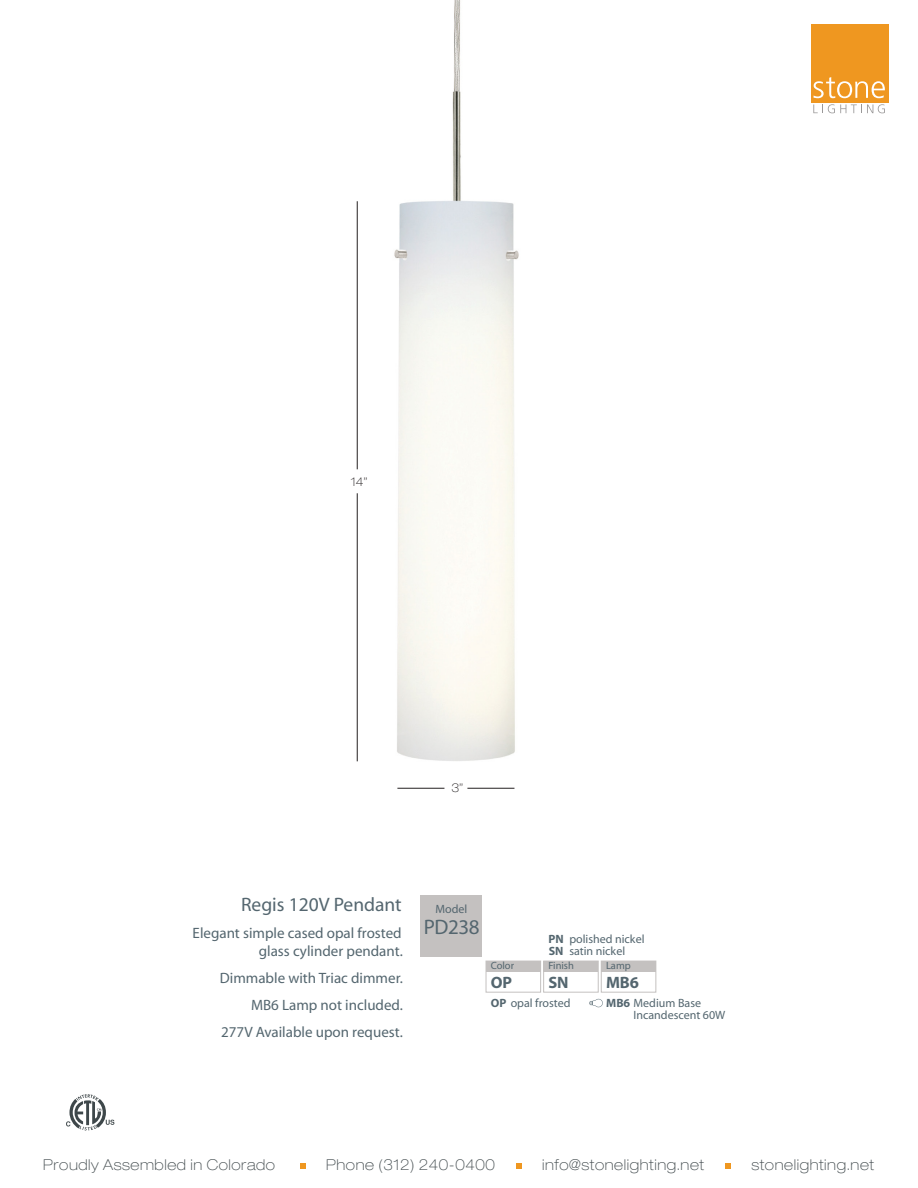
<style>
.page{position:relative;width:918px;height:1188px;background:#fff}
.page>*{position:absolute;margin:0;border:0;box-sizing:border-box;transform-origin:0 0}
.t1{font:21px "Myriad";letter-spacing:-.02em;color:#54666f}
.t2{font:19.5px "Myriad";color:#54666f}
.t3{font:700 16.5px "Myriad";color:#54666f}
.t4{font:15px/27px "Myriad";color:#54666f;text-align:right}
.t5{font:100 expanded 15px "Helvetica Neue LT Std";letter-spacing:.04em;color:#3f484b}
.t6{font:12px/12px "Myriad";color:#54666f}
.t7{font:100 expanded 12px "Helvetica Neue LT Std";color:#231f20}
.t8{font:700 12px/12px "Myriad";color:#54666f}
.t9{font:10.5px "Myriad";color:#54666f}
.s1{font-weight:700}
</style>
<div class="page">
<img style="left:394px;top:0;width:125px;height:761px">
<div style="left:486px;top:961px;width:55px;height:32px;border:1px solid #c4c1c0"></div>
<div style="left:543px;top:961px;width:56px;height:32px;border:1px solid #c4c1c0"></div>
<div style="left:601px;top:961px;width:55px;height:32px;border:1px solid #c4c1c0"></div>
<svg style="left:589px;top:999px;width:14px;height:8px"></svg>
<div style="left:486px;top:961px;width:55px;height:11px;background:#c4c1c0"></div>
<div style="left:544px;top:961px;width:54px;height:11px;background:#c4c1c0"></div>
<div style="left:601px;top:961px;width:55px;height:11px;background:#c4c1c0"></div>
<div style="left:421px;top:896px;width:61px;height:61px;background:#c4c1c0"></div>
<svg style="left:813px;top:104px;width:72px;height:9px"></svg>
<div style="left:811px;top:24px;width:78px;height:78px;background:#ef9720"></div>
<svg style="left:813px;top:77px;width:72px;height:21px"></svg>
<hr style="left:357px;top:201px;width:1px;height:268px;background:#231f20">
<hr style="left:357px;top:493px;width:1px;height:268px;background:#231f20">
<hr style="left:397px;top:788px;width:47px;height:1px;background:#231f20">
<hr style="left:467px;top:788px;width:47px;height:1px;background:#231f20">
<svg style="left:300px;top:1163px;width:6px;height:5px"></svg>
<svg style="left:516px;top:1163px;width:5px;height:5px"></svg>
<svg style="left:725px;top:1163px;width:6px;height:5px"></svg>
<svg style="left:66px;top:1094px;width:48px;height:37px"></svg>
<p class="t7" style="left:351px;top:474px;width:19px">14”</p>
<p class="t7" style="left:451px;top:781px;width:13px">3”</p>
<h2 class="t2" style="left:241px;top:895px;width:162px">Regis 120V Pendant</h2>
<p class="t4" style="left:193px;top:924px;width:212px;line-height:18px">Elegant simple cased opal frosted glass cylinder pendant.</p>
<p class="t4" style="left:220px;top:965px;width:185px">Dimmable with Triac dimmer.<br>MB6 Lamp not included.<br>277V Available upon request.</p>
<p class="t6" style="left:436px;top:904px;width:33px">Model</p>
<h1 class="t1" style="left:424px;top:917px;width:57px">PD238</h1>
<p class="t8" style="left:548px;top:933px;width:17px">PN<br>SN</p>
<p class="t6" style="left:569px;top:933px;width:77px">polished nickel satin nickel</p>
<p class="t3" style="left:606px;top:974px;width:35px">MB6</p>
<p class="t6" style="left:634px;top:998px;width:93px;text-indent:-27px"><span class="s1">MB6</span> Medium Base<br>Incandescent 60W</p>
<p class="t9" style="left:491px;top:960px;width:25px">Color</p>
<p class="t9" style="left:548px;top:960px;width:27px">Finish</p>
<p class="t9" style="left:606px;top:960px;width:26px">Lamp</p>
<p class="t3" style="left:491px;top:974px;width:23px">OP</p>
<p class="t6" style="left:491px;top:998px;width:81px"><span class="s1">OP</span> opal frosted</p>
<p class="t3" style="left:548px;top:974px;width:22px">SN</p>
<p class="t5" style="left:43px;top:1155px;width:233px">Proudly Assembled in Colorado</p>
<p class="t5" style="left:326px;top:1155px;width:170px">Phone (312) 240-0400</p>
<p class="t5" style="left:542px;top:1155px;width:164px">info@stonelighting.net</p>
<p class="t5" style="left:751px;top:1155px;width:124px">stonelighting.net</p>
</div>
